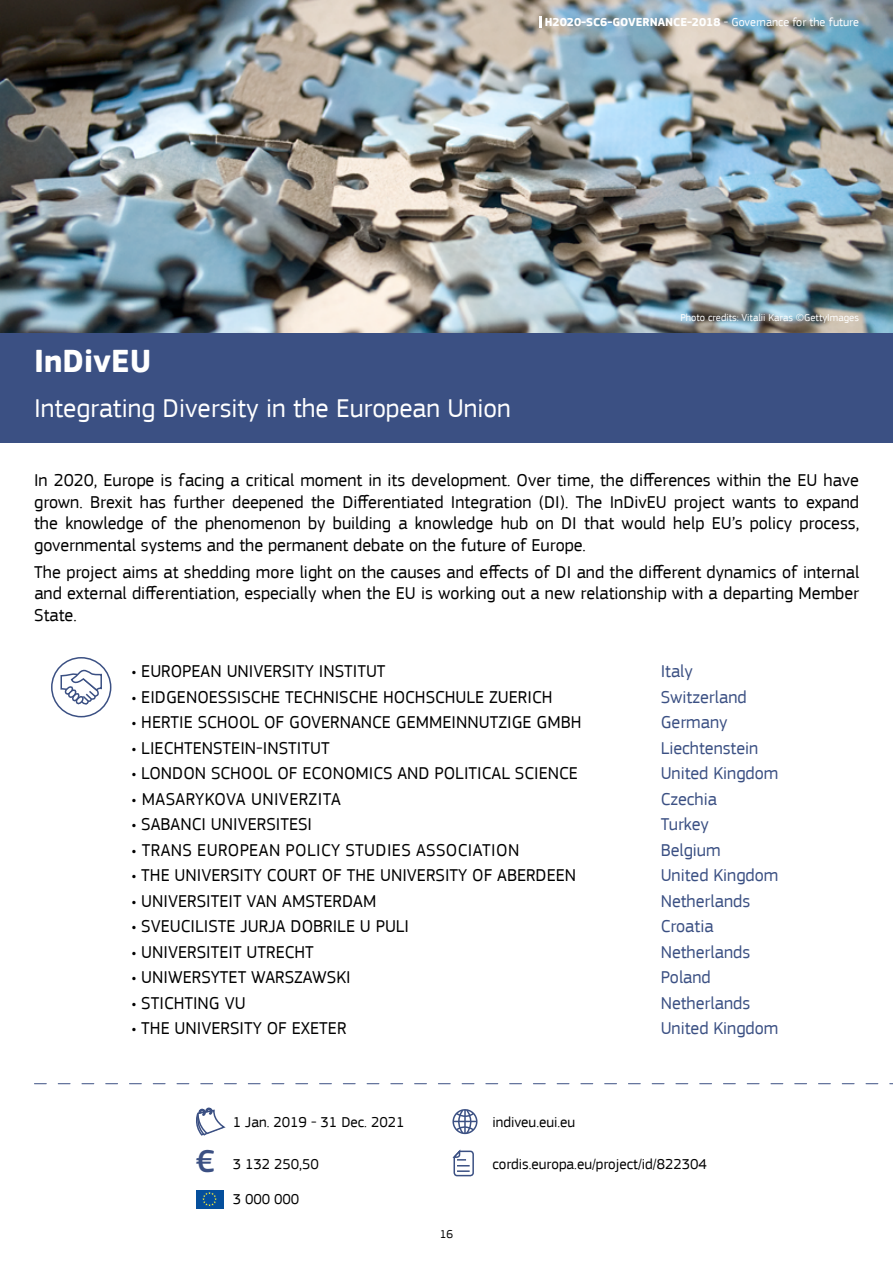
<style>
.page{position:relative;width:893px;height:1263px;background:#fff}
.page>*{position:absolute;margin:0;border:0;box-sizing:border-box;transform-origin:0 0}
.t1{font:700 33px "EC Square Sans Pro";color:#fff}
.t2{font:27px "EC Square Sans Pro";color:#fff}
.t3{font:18px/21.6px "EC Square Sans Pro";color:#000;text-align:justify}
.t4{font:18px "EC Square Sans Pro";color:#3b5083}
.t5{font:15px "EC Square Sans Pro";color:#000}
.t6{font:700 12px "EC Square Sans Pro";color:#fff}
.t7{font:12px "EC Square Sans Pro";color:#000}
.t8{font:10.5px "EC Square Sans Pro";color:#fff}
.s1{font-weight:400}
.s2{font-weight:500;font-size:33px;color:#3b5083}
</style>
<div class="page">
<img style="left:0;top:0;width:893px;height:333px">
<div style="left:0;top:333px;width:893px;height:109px;background:#3b5083"></div>
<svg style="left:34px;top:1083px;width:859px;height:1px"></svg>
<div style="left:51px;top:657px;width:60px;height:60px;border:2px solid #3b5083;border-radius:50%"></div>
<svg style="left:60px;top:666px;width:43px;height:41px"></svg>
<svg style="left:196px;top:1107px;width:29px;height:29px"></svg>
<div style="left:452px;top:1109px;width:25px;height:25px;border:2px solid #3b5083;border-radius:50%"></div>
<svg style="left:453px;top:1109px;width:24px;height:26px"></svg>
<svg style="left:452px;top:1149px;width:22px;height:28px"></svg>
<div style="left:196px;top:1190px;width:27px;height:18px;background:#054f9c"></div>
<svg style="left:202px;top:1192px;width:15px;height:14px"></svg>
<svg style="left:539px;top:16px;width:3px;height:12px"></svg>
<p class="t6" style="left:545px;top:15px;width:316px">H2020-SC6-GOVERNANCE-2018 <span class="s1">- Governance for the future</span></p>
<h1 class="t1" style="left:34px;top:341px;width:119px">InDivEU</h1>
<h2 class="t2" style="left:34px;top:392px;width:478px">Integrating Diversity in the European Union</h2>
<p class="t8" style="left:680px;top:312px;width:180px">Photo credits: Vitalii Karas ©GettyImages</p>
<p class="t3" style="left:34px;top:469px;width:827px">In 2020, Europe is facing a critical moment in its development. Over time, the differences within the EU have grown. Brexit has further deepened the Differentiated Integration (DI). The InDivEU project wants to expand the knowledge of the phenomenon by building a knowledge hub on DI that would help EU’s policy process, governmental systems and the permanent debate on the future of Europe.</p>
<p class="t3" style="left:34px;top:561px;width:826px">The project aims at shedding more light on the causes and effects of DI and the different dynamics of internal and external differentiation, especially when the EU is working out a new relationship with a departing Member State.</p>
<p class="t3" style="left:131px;top:661px;width:256px">• EUROPEAN UNIVERSITY INSTITUT</p>
<p class="t4" style="left:661px;top:661px;width:34px">Italy</p>
<p class="t3" style="left:131px;top:686px;width:423px">• EIDGENOESSISCHE TECHNISCHE HOCHSCHULE ZUERICH</p>
<p class="t4" style="left:661px;top:686px;width:87px">Switzerland</p>
<p class="t3" style="left:131px;top:712px;width:452px">• HERTIE SCHOOL OF GOVERNANCE GEMMEINNUTZIGE GMBH</p>
<p class="t4" style="left:661px;top:712px;width:68px">Germany</p>
<p class="t3" style="left:131px;top:737px;width:200px">• LIECHTENSTEIN-INSTITUT</p>
<p class="t4" style="left:661px;top:737px;width:99px">Liechtenstein</p>
<p class="t3" style="left:131px;top:763px;width:448px">• LONDON SCHOOL OF ECONOMICS AND POLITICAL SCIENCE</p>
<p class="t4" style="left:661px;top:763px;width:119px">United Kingdom</p>
<p class="t3" style="left:132px;top:788px;width:35px">• Masarykovauniverzita</p>
<p class="t4" style="left:661px;top:788px;width:58px">Czechia</p>
<p class="t3" style="left:131px;top:814px;width:182px">• SABANCI UNIVERSITESI</p>
<p class="t4" style="left:661px;top:814px;width:50px">Turkey</p>
<p class="t3" style="left:132px;top:839px;width:29px">• Trans</p>
<p class="t3" style="left:197px;top:839px;width:20px">European</p>
<p class="t3" style="left:286px;top:839px;width:18px">Policy</p>
<p class="t3" style="left:345px;top:839px;width:19px">Studies</p>
<p class="t3" style="left:416px;top:839px;width:21px">Association</p>
<p class="t4" style="left:661px;top:839px;width:62px">Belgium</p>
<p class="t3" style="left:131px;top:865px;width:446px">• THE UNIVERSITY COURT OF THE UNIVERSITY OF ABERDEEN</p>
<p class="t4" style="left:661px;top:865px;width:119px">United Kingdom</p>
<p class="t3" style="left:131px;top:890px;width:246px">• UNIVERSITEIT VAN AMSTERDAM</p>
<p class="t4" style="left:661px;top:890px;width:91px">Netherlands</p>
<p class="t3" style="left:131px;top:916px;width:279px">• SVEUCILISTE JURJA DOBRILE U PULI</p>
<p class="t4" style="left:661px;top:916px;width:54px">Croatia</p>
<p class="t3" style="left:131px;top:941px;width:184px">• UNIVERSITEIT UTRECHT</p>
<p class="t4" style="left:661px;top:941px;width:91px">Netherlands</p>
<p class="t3" style="left:131px;top:967px;width:221px">• UNIWERSYTET WARSZAWSKI</p>
<p class="t4" style="left:661px;top:967px;width:52px">Poland</p>
<p class="t3" style="left:131px;top:992px;width:116px">• STICHTING VU</p>
<p class="t4" style="left:661px;top:992px;width:91px">Netherlands</p>
<p class="t3" style="left:131px;top:1018px;width:217px">• THE UNIVERSITY OF EXETER</p>
<p class="t4" style="left:661px;top:1018px;width:119px">United Kingdom</p>
<p class="t5" style="left:233px;top:1113px;width:173px">1 Jan. 2019 - 31 Dec. 2021</p>
<p class="t5" style="left:492px;top:1113px;width:84px">indiveu.eui.eu</p>
<p class="t5" style="left:196px;top:1155px;width:124px"><span class="s2">€</span> 3 132 250,50</p>
<p class="t5" style="left:492px;top:1155px;width:216px">cordis.europa.eu/project/id/822304</p>
<p class="t5" style="left:233px;top:1190px;width:68px">3 000 000</p>
<p class="t7" style="left:440px;top:1227px;width:15px">16</p>
</div>
